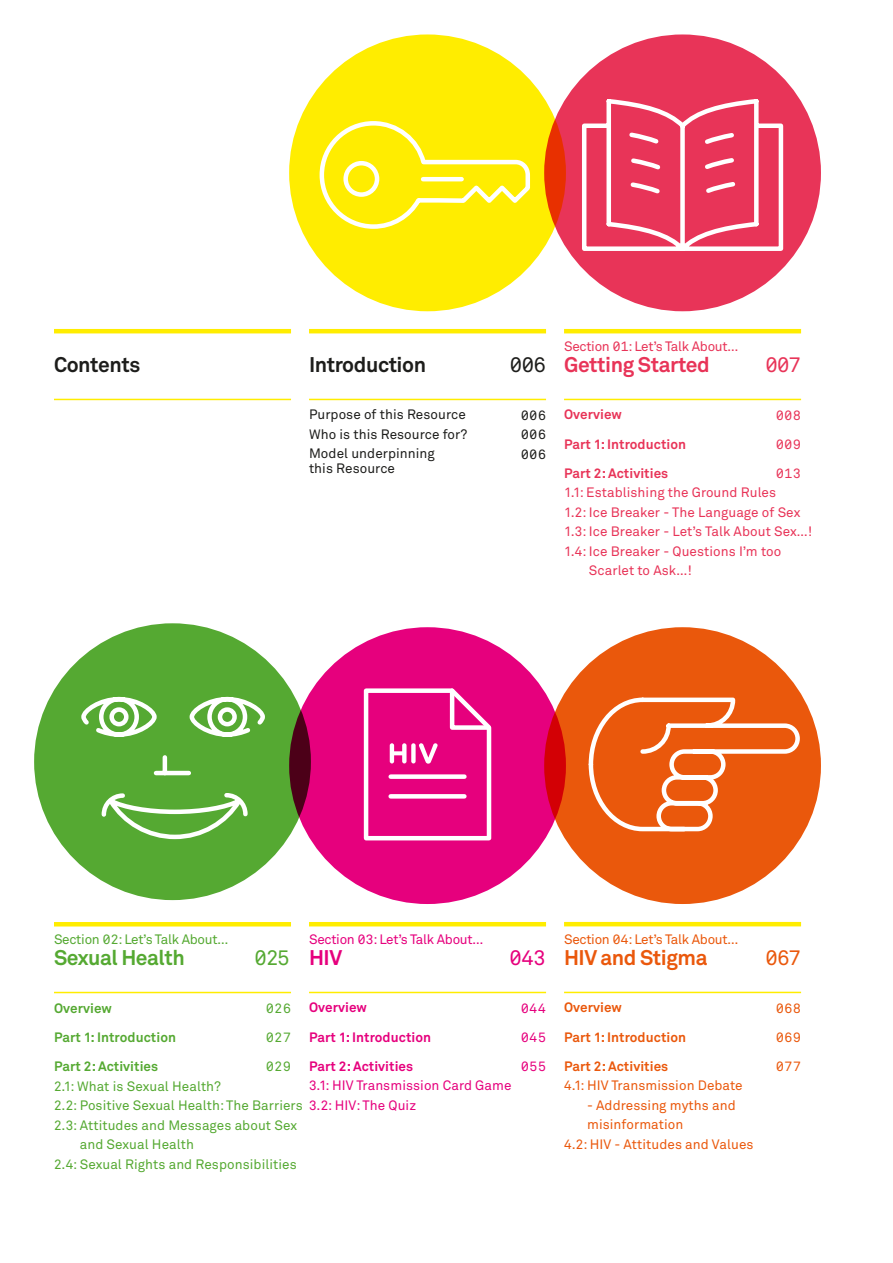
<style>
.page{position:relative;width:893px;height:1263px;background:#fff}
.page>*{position:absolute;margin:0;border:0;box-sizing:border-box;transform-origin:0 0}
.t1{font:700 21px "Akkurat";letter-spacing:-.02em;color:#1d1d1b}
.t2{font:700 21px "Akkurat";letter-spacing:-.02em;color:#e83458}
.t3{font:700 21px "Akkurat";letter-spacing:-.02em;color:#55a932}
.t4{font:700 21px "Akkurat";letter-spacing:-.02em;color:#ea580c}
.t5{font:700 21px "Akkurat";color:#e6007d}
.t6{font:21px "Akkurat Mono";color:#1d1d1b}
.t7{font:21px "Akkurat Mono";color:#55a932}
.t8{font:21px "Akkurat Mono";color:#ea580c}
.t9{font:21px "Akkurat Mono";color:#e83458}
.t10{font:21px "Akkurat Mono";color:#e6007d}
.t11{font:13.5px "Akkurat";letter-spacing:.005em;color:#55a932}
.t12{font:13.5px "Akkurat";letter-spacing:.005em;color:#e83458}
.t13{font:13.5px "Akkurat";letter-spacing:.005em;color:#ea580c}
.t14{font:13.5px/19.5px "Akkurat";letter-spacing:.005em;color:#1d1d1b;text-align:justify}
.t15{font:700 13.5px/29.2px "Akkurat";letter-spacing:.005em;color:#55a932}
.t16{font:700 13.5px/29.2px "Akkurat";letter-spacing:.005em;color:#ea580c}
.t17{font:700 13.5px/29.2px "Akkurat";letter-spacing:.005em;color:#e83458}
.t18{font:700 13.5px/29.2px "Akkurat";letter-spacing:.005em;color:#e6007d}
.t19{font:13.5px/19.5px "Akkurat";letter-spacing:.005em;color:#e6007d}
.t20{font:13.5px "Akkurat";letter-spacing:-.02em;color:#55a932}
.t21{font:13.5px "Akkurat";letter-spacing:-.02em;color:#ea580c}
.t22{font:13.5px "Akkurat";letter-spacing:-.02em;color:#e83458}
.t23{font:13.5px "Akkurat";letter-spacing:-.02em;color:#e6007d}
.t24{font:13.5px/29.2px "Akkurat Mono";letter-spacing:.005em;color:#e83458;text-align:justify}
.t25{font:13.5px/19.5px "Akkurat Mono";letter-spacing:.005em;color:#1d1d1b;text-align:justify}
.t26{font:13.5px/29.2px "Akkurat Mono";letter-spacing:.005em;color:#55a932;text-align:justify}
.t27{font:13.5px/29.2px "Akkurat Mono";letter-spacing:.005em;color:#ea580c;text-align:justify}
.t28{font:13.5px/29.2px "Akkurat Mono";letter-spacing:.005em;color:#e6007d;text-align:justify}
.s1{font-family:"Akkurat Mono"}
</style>
<div class="page">
<hr style="left:309px;top:329px;width:237px;height:4px;background:#ffed00">
<hr style="left:54px;top:329px;width:237px;height:4px;background:#ffed00">
<hr style="left:54px;top:922px;width:237px;height:4px;background:#ffed00">
<hr style="left:564px;top:922px;width:237px;height:4px;background:#ffed00">
<hr style="left:309px;top:399px;width:237px;height:1px;background:#ffed00">
<hr style="left:54px;top:399px;width:237px;height:1px;background:#ffed00">
<hr style="left:54px;top:992px;width:237px;height:1px;background:#ffed00">
<hr style="left:564px;top:992px;width:237px;height:1px;background:#ffed00">
<hr style="left:564px;top:329px;width:237px;height:4px;background:#ffed00">
<hr style="left:309px;top:922px;width:237px;height:4px;background:#ffed00">
<hr style="left:564px;top:399px;width:237px;height:1px;background:#ffed00">
<hr style="left:309px;top:992px;width:237px;height:1px;background:#ffed00">
<div style="left:289px;top:34px;width:277px;height:277px;background:#ffed00;border-radius:50%"></div>
<svg style="left:319px;top:121px;width:211px;height:108px"></svg>
<div style="left:544px;top:34px;width:277px;height:277px;background:#e83458;border-radius:50%"></div>
<svg style="left:582px;top:99px;width:202px;height:152px"></svg>
<div style="left:34px;top:623px;width:277px;height:277px;background:#55a932;border-radius:50%"></div>
<div style="left:289px;top:627px;width:277px;height:277px;background:#e6007d;border-radius:50%"></div>
<div style="left:544px;top:627px;width:277px;height:277px;background:#ea580c;border-radius:50%"></div>
<svg style="left:588px;top:695px;width:214px;height:137px"></svg>
<svg style="left:363px;top:688px;width:129px;height:153px"></svg>
<svg style="left:81px;top:696px;width:184px;height:144px"></svg>
<h1 class="t1" style="left:54px;top:352px;width:88px">Contents</h1>
<h1 class="t1" style="left:309px;top:352px;width:119px">Introduction</h1>
<p class="t14" style="left:309px;top:405px;width:160px">Purpose of this Resource Who is this Resource for?<br>Model underpinning</p>
<p class="t14" style="left:309px;top:459px;width:87px">this Resource</p>
<h1 class="t6" style="left:509px;top:352px;width:38px">006</h1>
<p class="t25" style="left:521px;top:405px;width:27px">006<br>006<br>006</p>
<p class="t22" style="left:564px;top:339px;width:176px">Section <span class="s1">01</span>: Let’s Talk About…</p>
<h1 class="t2" style="left:564px;top:352px;width:147px">Getting Started</h1>
<p class="t17" style="left:564px;top:400px;width:124px">Overview<br>Part 1: Introduction<br>Part 2: Activities</p>
<p class="t12" style="left:564px;top:485px;width:214px">1.1: Establishing the Ground Rules</p>
<p class="t12" style="left:564px;top:504px;width:238px">1.2: Ice Breaker - The Language of Sex</p>
<p class="t12" style="left:564px;top:524px;width:250px">1.3: Ice Breaker - Let’s Talk About Sex…!</p>
<p class="t12" style="left:564px;top:543px;width:219px">1.4: Ice Breaker - Questions I’m too</p>
<p class="t12" style="left:589px;top:563px;width:104px">Scarlet to Ask…!</p>
<h1 class="t9" style="left:765px;top:352px;width:38px">007</h1>
<p class="t24" style="left:776px;top:400px;width:27px">008<br>009<br>013</p>
<p class="t21" style="left:564px;top:932px;width:176px">Section <span class="s1">04</span>: Let’s Talk About…</p>
<h1 class="t4" style="left:564px;top:945px;width:145px">HIV and Stigma</h1>
<p class="t16" style="left:564px;top:993px;width:124px">Overview<br>Part 1: Introduction<br>Part 2: Activities</p>
<p class="t13" style="left:564px;top:1078px;width:180px">4.1: HIV Transmission Debate</p>
<p class="t13" style="left:587px;top:1097px;width:150px">- Addressing myths and</p>
<p class="t13" style="left:587px;top:1117px;width:98px">misinformation</p>
<p class="t13" style="left:564px;top:1136px;width:191px">4.2: HIV - Attitudes and Values</p>
<p class="t23" style="left:309px;top:932px;width:176px">Section <span class="s1">03</span>: Let’s Talk About…</p>
<h1 class="t5" style="left:309px;top:945px;width:35px">HIV</h1>
<p class="t18" style="left:309px;top:993px;width:124px">Overview<br>Part 1: Introduction<br>Part 2: Activities</p>
<p class="t19" style="left:309px;top:1076px;width:204px">3.1: HIV Transmission Card Game<br>3.2: HIV: The Quiz</p>
<p class="t20" style="left:54px;top:932px;width:176px">Section <span class="s1">02</span>: Let’s Talk About…</p>
<h1 class="t3" style="left:54px;top:945px;width:132px">Sexual Health</h1>
<p class="t15" style="left:54px;top:993px;width:124px">Overview<br>Part 1: Introduction<br>Part 2: Activities</p>
<p class="t11" style="left:54px;top:1078px;width:168px">2.1: What is Sexual Health?</p>
<p class="t11" style="left:54px;top:1097px;width:250px">2.2: Positive Sexual Health: The Barriers</p>
<p class="t11" style="left:54px;top:1117px;width:245px">2.3: Attitudes and Messages about Sex</p>
<p class="t11" style="left:80px;top:1136px;width:116px">and Sexual Health</p>
<p class="t11" style="left:54px;top:1156px;width:244px">2.4: Sexual Rights and Responsibilities</p>
<h1 class="t7" style="left:254px;top:945px;width:37px">025</h1>
<h1 class="t8" style="left:765px;top:945px;width:38px">067</h1>
<h1 class="t10" style="left:509px;top:945px;width:38px">043</h1>
<p class="t28" style="left:521px;top:993px;width:27px">044<br>045<br>055</p>
<p class="t26" style="left:266px;top:993px;width:27px">026<br>027<br>029</p>
<p class="t27" style="left:776px;top:993px;width:27px">068<br>069<br>077</p>
</div>
